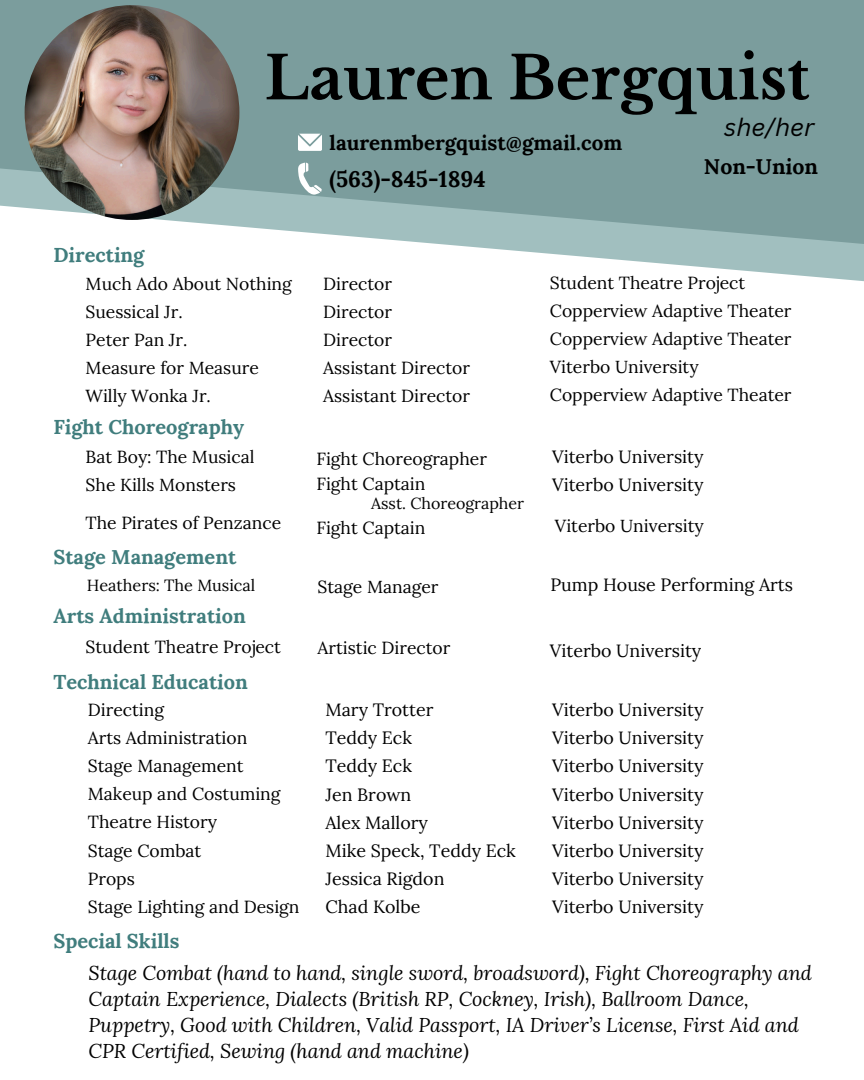
<style>
.page{position:relative;width:864px;height:1080px;background:#fff}
.page>*{position:absolute;margin:0;border:0;box-sizing:border-box;transform-origin:0 0}
.t1{font:700 59.25px "Libre Baskerville";color:#000}
.t2{font:italic 24.45px "Canva Sans";color:#000}
.t3{font:700 22.35px "Lora";color:#000}
.t4{font:700 21.3px "Lora";color:#000}
.t5{font:700 20.55px "Lora";color:#000}
.t6{font:700 19.95px "Lora";color:#407d7d}
.t7{font:italic 19.8px/25.8px "Lora";color:#000}
.t8{font:17.85px "Lora";color:#000}
.t9{font:17.55px "Lora";color:#000}
.t10{font:16.2px "Lora";color:#000}
.t11{font:16.05px "Lora";color:#000}
</style>
<div class="page">
<svg style="left:440px;top:244px;width:424px;height:38px"></svg>
<svg style="left:0;top:0;width:864px;height:244px;background:#85a5a5"></svg>
<img style="left:25px;top:5px;width:214px;height:215px;border-radius:50%">
<svg style="left:298px;top:134px;width:24px;height:17px"></svg>
<svg style="left:298px;top:163px;width:24px;height:32px"></svg>
<h1 class="t6" style="left:53px;top:242px;width:93px">Directing</h1>
<p class="t1" style="left:265px;top:42px;width:547px">Lauren Bergquist</p>
<p class="t5" style="left:330px;top:129px;width:294px">laurenmbergquist@gmail.com</p>
<p class="t4" style="left:704px;top:152px;width:116px">Non-Union</p>
<p class="t2" style="left:724px;top:110px;width:92px">she/her</p>
<p class="t3" style="left:330px;top:164px;width:158px">(563)-845-1894</p>
<p class="t9" style="left:86px;top:272px;width:208px">Much Ado About Nothing</p>
<h4 class="t9" style="left:86px;top:300px;width:99px">Suessical Jr.</h4>
<p class="t9" style="left:86px;top:328px;width:103px">Peter Pan Jr.</p>
<h2 class="t9" style="left:86px;top:356px;width:175px">Measure for Measure</h2>
<h4 class="t9" style="left:86px;top:385px;width:127px">Willy Wonka Jr.</h4>
<p class="t9" style="left:323px;top:272px;width:70px">Director</p>
<p class="t9" style="left:323px;top:300px;width:70px">Director</p>
<p class="t9" style="left:323px;top:328px;width:70px">Director</p>
<p class="t9" style="left:323px;top:356px;width:148px">Assistant Director</p>
<p class="t9" style="left:323px;top:385px;width:148px">Assistant Director</p>
<p class="t9" style="left:550px;top:271px;width:197px">Student Theatre Project</p>
<p class="t9" style="left:550px;top:299px;width:243px">Copperview Adaptive Theater</p>
<p class="t9" style="left:550px;top:327px;width:243px">Copperview Adaptive Theater</p>
<p class="t9" style="left:550px;top:355px;width:150px">Viterbo University</p>
<p class="t9" style="left:550px;top:383px;width:243px">Copperview Adaptive Theater</p>
<p class="t6" style="left:53px;top:414px;width:192px">Fight Choreography</p>
<p class="t9" style="left:86px;top:445px;width:170px">Bat Boy: The Musical</p>
<p class="t9" style="left:86px;top:474px;width:152px">She Kills Monsters</p>
<p class="t8" style="left:552px;top:445px;width:153px">Viterbo University</p>
<p class="t8" style="left:552px;top:473px;width:153px">Viterbo University</p>
<p class="t9" style="left:316px;top:448px;width:172px">Fight Choreographer</p>
<p class="t9" style="left:316px;top:472px;width:111px">Fight Captain</p>
<p class="t11" style="left:371px;top:493px;width:154px">Asst. Choreographer</p>
<p class="t9" style="left:316px;top:516px;width:111px">Fight Captain</p>
<p class="t9" style="left:86px;top:511px;width:197px">The Pirates of Penzance</p>
<p class="t9" style="left:555px;top:514px;width:150px">Viterbo University</p>
<p class="t6" style="left:53px;top:543px;width:184px">Stage Management</p>
<p class="t10" style="left:87px;top:575px;width:170px">Heathers: The Musical</p>
<p class="t9" style="left:318px;top:576px;width:122px">Stage Manager</p>
<p class="t8" style="left:550px;top:573px;width:244px">Pump House Performing Arts</p>
<p class="t6" style="left:53px;top:603px;width:194px">Arts Administration</p>
<p class="t9" style="left:86px;top:636px;width:197px">Student Theatre Project</p>
<p class="t9" style="left:318px;top:637px;width:134px">Artistic Director</p>
<p class="t8" style="left:550px;top:639px;width:153px">Viterbo University</p>
<h4 class="t6" style="left:53px;top:669px;width:196px">Technical Education</h4>
<p class="t9" style="left:88px;top:698px;width:78px">Directing</p>
<h4 class="t9" style="left:88px;top:726px;width:161px">Arts Administration</h4>
<p class="t9" style="left:88px;top:755px;width:157px">Stage Management</p>
<p class="t9" style="left:88px;top:783px;width:194px">Makeup and Costuming</p>
<p class="t9" style="left:88px;top:811px;width:131px">Theatre History</p>
<p class="t9" style="left:88px;top:839px;width:115px">Stage Combat</p>
<p class="t9" style="left:88px;top:867px;width:48px">Props</p>
<p class="t9" style="left:88px;top:895px;width:213px">Stage Lighting and Design</p>
<h3 class="t6" style="left:53px;top:928px;width:128px">Special Skills</h3>
<p class="t8" style="left:325px;top:698px;width:109px">Mary Trotter</p>
<p class="t8" style="left:325px;top:726px;width:88px">Teddy Eck</p>
<p class="t8" style="left:325px;top:754px;width:88px">Teddy Eck</p>
<p class="t8" style="left:325px;top:783px;width:87px">Jen Brown</p>
<h4 class="t8" style="left:325px;top:811px;width:104px">Alex Mallory</h4>
<p class="t8" style="left:325px;top:839px;width:192px">Mike Speck, Teddy Eck</p>
<p class="t8" style="left:325px;top:867px;width:121px">Jessica Rigdon</p>
<h4 class="t8" style="left:325px;top:895px;width:96px">Chad Kolbe</h4>
<p class="t8" style="left:552px;top:698px;width:153px">Viterbo University</p>
<p class="t8" style="left:552px;top:726px;width:153px">Viterbo University</p>
<p class="t8" style="left:552px;top:754px;width:153px">Viterbo University</p>
<p class="t8" style="left:552px;top:783px;width:153px">Viterbo University</p>
<h4 class="t8" style="left:552px;top:811px;width:153px">Viterbo University</h4>
<p class="t8" style="left:552px;top:839px;width:153px">Viterbo University</p>
<p class="t8" style="left:552px;top:867px;width:153px">Viterbo University</p>
<p class="t8" style="left:552px;top:895px;width:153px">Viterbo University</p>
<p class="t7" style="left:89px;top:960px;width:725px">Stage Combat (hand to hand, single sword, broadsword), Fight Choreography and Captain Experience, Dialects (British RP, Cockney, Irish), Ballroom Dance, Puppetry, Good with Children, Valid Passport, IA Driver’s License, First Aid and CPR Certified, Sewing (hand and machine)</p>
</div>
